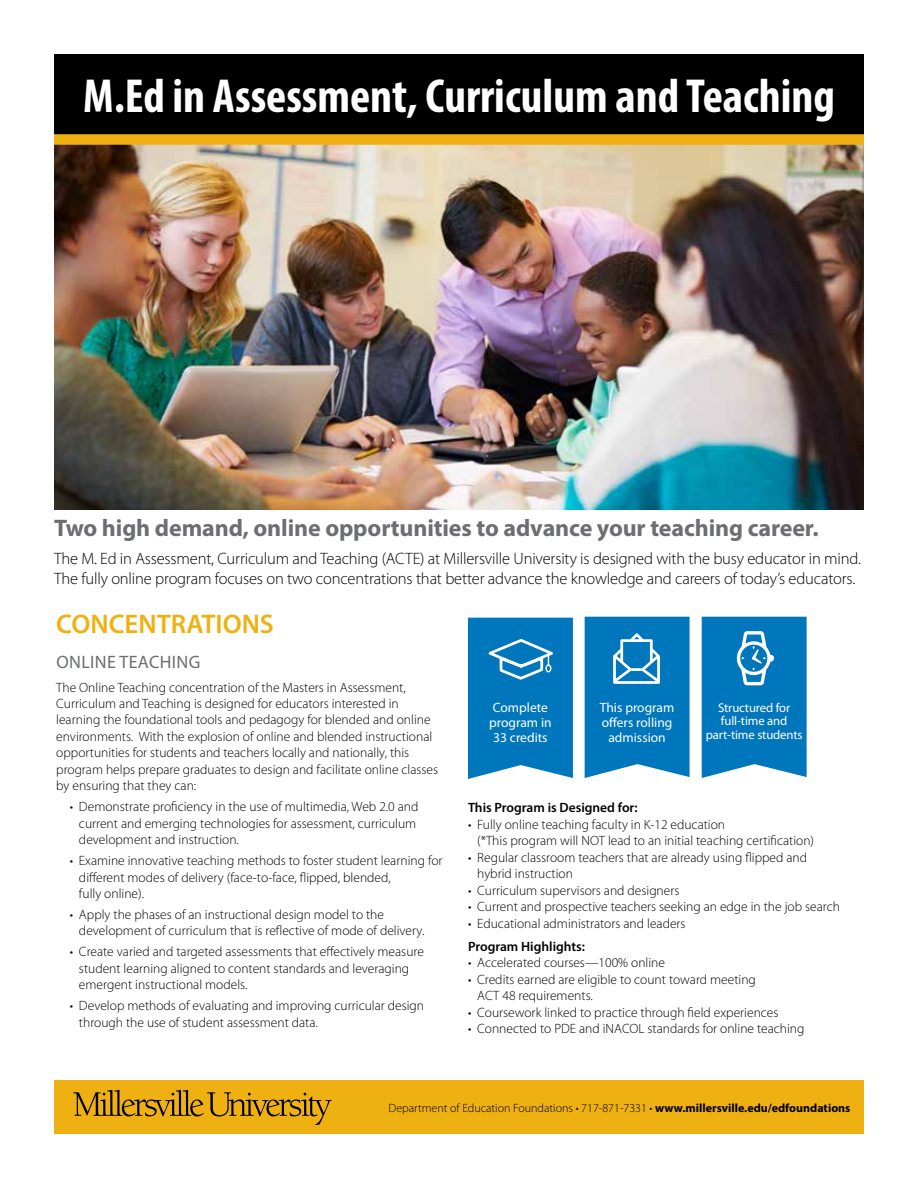
<style>
.page{position:relative;width:918px;height:1188px;background:#fff}
.page>*{position:absolute;margin:0;border:0;box-sizing:border-box;transform-origin:0 0}
.t1{font:700 condensed 48px "Myriad Pro";color:#fff}
.t2{font:600 27px "Myriad Pro";color:#eeb111}
.t3{font:700 24px "Myriad Pro";letter-spacing:-.005em;color:#6d6e71}
.t4{font:18px "Myriad Pro";letter-spacing:.02em;color:#6d6e71}
.t5{font:300 16.5px/19.5px "Myriad Pro";letter-spacing:-.01em;color:#000}
.t6{font:300 13.5px/16.5px "Myriad Pro";color:#000}
.t7{font:13.5px/15px "Myriad Pro";color:#fff}
.t8{font:600 13.5px "Myriad Pro";color:#000}
.t9{font:12.75px/13.5px "Myriad Pro";letter-spacing:-.01em;color:#fff;text-align:center}
.t10{font:300 12px "Myriad Pro";color:#000}
.s1{font-weight:700}
</style>
<div class="page">
<img style="left:54px;top:145px;width:810px;height:364px">
<div style="left:54px;top:54px;width:810px;height:80px;background:#000"></div>
<div style="left:54px;top:1081px;width:810px;height:53px;background:#eeb111"></div>
<div style="left:54px;top:134px;width:810px;height:11px;background:#eeb111"></div>
<svg style="left:73px;top:1090px;width:259px;height:35px"></svg>
<svg style="left:585px;top:617px;width:105px;height:161px;background:#1782c2"></svg>
<svg style="left:702px;top:617px;width:105px;height:161px;background:#1681c1"></svg>
<svg style="left:468px;top:618px;width:105px;height:161px;background:#1481c1"></svg>
<h1 class="t1" style="left:83px;top:66px;width:753px">M.Ed in Assessment, Curriculum and Teaching</h1>
<h3 class="t3" style="left:54px;top:512px;width:766px">Two high demand, online opportunities to advance your teaching career.</h3>
<p class="t5" style="left:54px;top:549px;width:809px">The M. Ed in Assessment, Curriculum and Teaching (ACTE) at Millersville University is designed with the busy educator in mind.<br>The fully online program focuses on two concentrations that better advance the knowledge and careers of today’s educators.</p>
<h2 class="t2" style="left:56px;top:607px;width:219px">CONCENTRATIONS</h2>
<h3 class="t4" style="left:56px;top:651px;width:146px">ONLINE TEACHING</h3>
<p class="t6" style="left:56px;top:679px;width:383px">The Online Teaching concentration of the Masters in Assessment, Curriculum and Teaching is designed for educators interested in learning the foundational tools and pedagogy for blended and online environments. With the explosion of online and blended instructional opportunities for students and teachers locally and nationally, this program helps prepare graduates to design and facilitate online classes by ensuring that they can:</p>
<p class="t6" style="left:79px;top:798px;width:341px;text-indent:-9px">• Demonstrate proficiency in the use of multimedia, Web 2.0 and current and emerging technologies for assessment, curriculum development and instruction.</p>
<p class="t6" style="left:79px;top:852px;width:365px;text-indent:-9px">• Examine innovative teaching methods to foster student learning for different modes of delivery (face-to-face, flipped, blended,<br>fully online).</p>
<p class="t6" style="left:79px;top:906px;width:347px;text-indent:-9px">• Apply the phases of an instructional design model to the development of curriculum that is reflective of mode of delivery.</p>
<p class="t6" style="left:79px;top:943px;width:346px;text-indent:-9px">• Create varied and targeted assessments that effectively measure student learning aligned to content standards and leveraging emergent instructional models.</p>
<p class="t6" style="left:79px;top:997px;width:347px;text-indent:-9px">• Develop methods of evaluating and improving curricular design through the use of student assessment data.</p>
<p class="t7" style="left:489px;top:700px;width:64px">Complete program in<br>33 credits</p>
<p class="t7" style="left:600px;top:700px;width:76px;text-align:center">This program offers rolling admission</p>
<p class="t9" style="left:706px;top:700px;width:98px">Structured for full-time and part-time students</p>
<p class="t8" style="left:468px;top:799px;width:171px">This Program is Designed for:</p>
<p class="t6" style="left:477px;top:816px;width:338px;text-indent:-9px">• Fully online teaching faculty in K-12 education<br>(*This program will NOT lead to an initial teaching certification)</p>
<p class="t6" style="left:477px;top:849px;width:331px;text-indent:-9px">• Regular classroom teachers that are already using flipped and hybrid instruction</p>
<p class="t6" style="left:468px;top:882px;width:213px">• Curriculum supervisors and designers</p>
<p class="t6" style="left:468px;top:898px;width:373px">• Current and prospective teachers seeking an edge in the job search</p>
<p class="t6" style="left:468px;top:915px;width:219px">• Educational administrators and leaders</p>
<p class="t8" style="left:468px;top:938px;width:119px">Program Highlights:</p>
<p class="t6" style="left:468px;top:954px;width:199px">• Accelerated courses—100% online</p>
<p class="t6" style="left:477px;top:971px;width:280px;text-indent:-9px">• Credits earned are eligible to count toward meeting<br>ACT 48 requirements.</p>
<p class="t6" style="left:468px;top:1004px;width:312px">• Coursework linked to practice through field experiences</p>
<p class="t6" style="left:468px;top:1020px;width:338px">• Connected to PDE and iNACOL standards for online teaching</p>
<p class="t10" style="left:389px;top:1101px;width:463px">Department of Education Foundations • 717-871-7331 • <span class="s1">www.millersville.edu/edfoundations</span></p>
</div>
